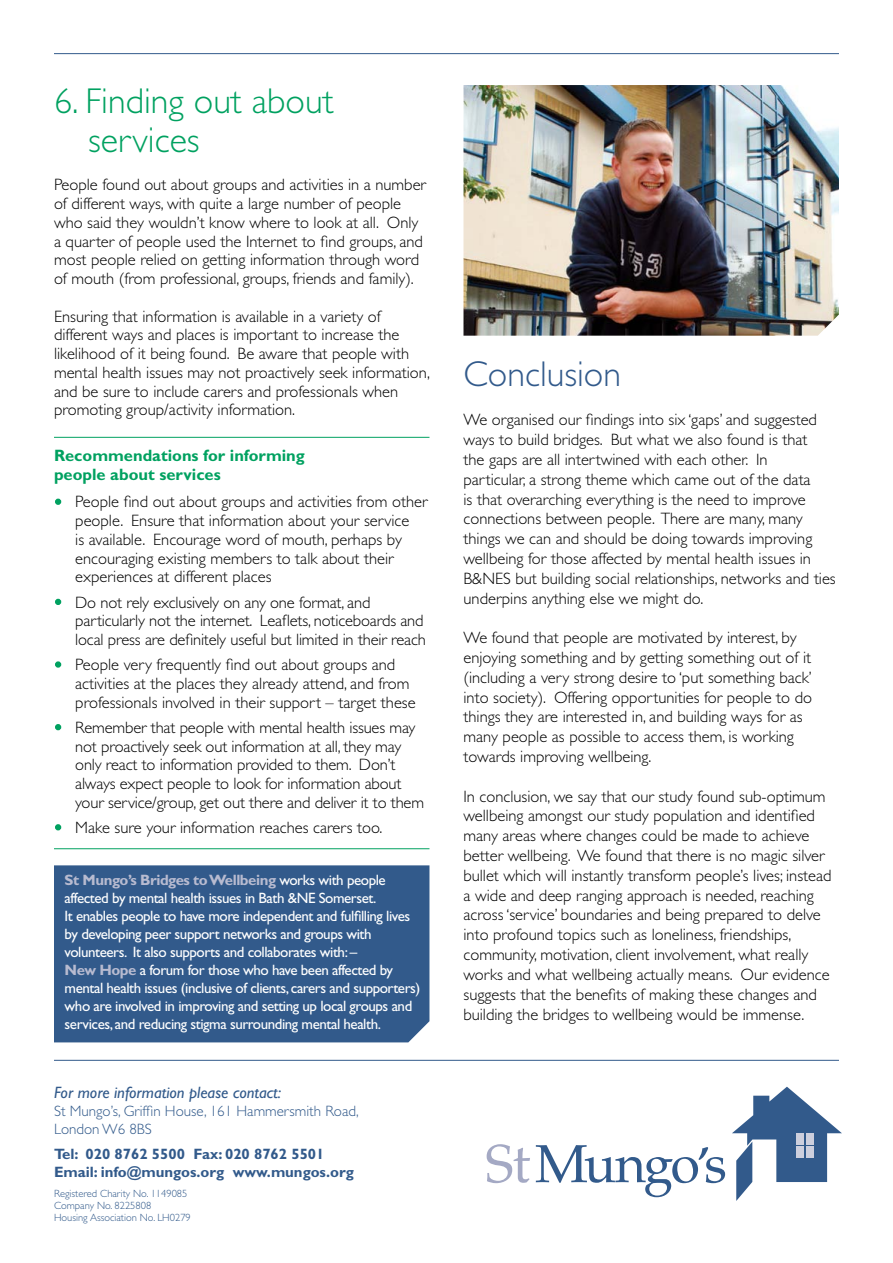
<style>
.page{position:relative;width:893px;height:1263px;background:#fff}
.page>*{position:absolute;margin:0;border:0;box-sizing:border-box;transform-origin:0 0}
.t1{font:300 36px/39px "Gill Sans";color:#00a160}
.t2{font:300 36px "Gill Sans";color:#325a8b}
.t3{font:300 16.5px/19.8px "Gill Sans";color:#000}
.t4{font:700 16.5px/18.8px "Gill Sans";color:#00a160}
.t5{font:italic 16.5px "Gill Sans";color:#325a8b}
.t6{font:15px/18px "Gill Sans";letter-spacing:-.03em;color:#fff}
.t7{font:700 15px/18px "Gill Sans";color:#325a8b}
.t8{font:300 15px/18px "Gill Sans";color:#325a8b}
.t9{font:300 10.5px "Gill Sans";color:#325a8b}
.s1{color:#00a160}
.s2{font-weight:700;color:#b8bbd0}
</style>
<div class="page">
<svg style="left:55px;top:499px;width:6px;height:6px"></svg>
<svg style="left:55px;top:599px;width:6px;height:6px"></svg>
<div style="left:55px;top:661px;width:6px;height:7px;border:2px solid #00a160;border-radius:50%"></div>
<svg style="left:55px;top:724px;width:6px;height:6px"></svg>
<svg style="left:55px;top:824px;width:6px;height:6px"></svg>
<hr style="left:54px;top:53px;width:785px;height:1px;background:#325a8b">
<hr style="left:54px;top:437px;width:375px;height:1px;background:#00a160">
<hr style="left:54px;top:848px;width:375px;height:1px;background:#00a160">
<img style="left:463px;top:85px;width:376px;height:251px">
<svg style="left:487px;top:1144px;width:43px;height:39px"></svg>
<svg style="left:536px;top:1145px;width:189px;height:52px"></svg>
<svg style="left:732px;top:1087px;width:110px;height:114px"></svg>
<hr style="left:54px;top:1060px;width:785px;height:1px;background:#325a8b">
<div style="left:54px;top:865px;width:375px;height:177px;background:#325a8b"></div>
<p class="t1" style="left:88px;top:81px;width:247px;text-indent:-34px">6. Finding out about services</p>
<p class="t3" style="left:54px;top:175px;width:374px;line-height:18.8px">People found out about groups and activities in a number of different ways, with quite a large number of people who said they wouldn’t know where to look at all. Only a quarter of people used the Internet to find groups, and most people relied on getting information through word of mouth (from professional, groups, friends and family).</p>
<p class="t3" style="left:54px;top:307px;width:377px;line-height:18.8px">Ensuring that information is available in a variety of different ways and places is important to increase the likelihood of it being found. Be aware that people with mental health issues may not proactively seek information, and be sure to include carers and professionals when promoting group/activity information.</p>
<p class="t4" style="left:54px;top:446px;width:252px">Recommendations for informing people about services</p>
<p class="t3" style="left:75px;top:492px;width:354px;line-height:18.8px;text-indent:-21px"><span class="s1">•</span> People find out about groups and activities from other people. Ensure that information about your service<br>is available. Encourage word of mouth, perhaps by encouraging existing members to talk about their experiences at different places</p>
<p class="t3" style="left:75px;top:593px;width:352px;line-height:18.8px;text-indent:-21px"><span class="s1">•</span> Do not rely exclusively on any one format, and particularly not the internet. Leaflets, noticeboards and local press are definitely useful but limited in their reach</p>
<p class="t3" style="left:75px;top:655px;width:342px;line-height:18.8px;text-indent:-21px"><span class="s1">•</span> People very frequently find out about groups and activities at the places they already attend, and from professionals involved in their support – target these</p>
<p class="t3" style="left:75px;top:718px;width:350px;line-height:18.8px;text-indent:-21px"><span class="s1">•</span> Remember that people with mental health issues may not proactively seek out information at all, they may only react to information provided to them. Don’t always expect people to look for information about your service/group, get out there and deliver it to them</p>
<p class="t3" style="left:54px;top:817px;width:330px"><span class="s1">•</span> Make sure your information reaches carers too.</p>
<p class="t6" style="left:65px;top:871px;width:347px"><span class="s2">St Mungo’s Bridges to Wellbeing</span> works with people affected by mental health issues in Bath &amp;NE Somerset.<br>It enables people to have more independent and fulfilling lives by developing peer support networks and groups with volunteers. It also supports and collaborates with: –</p>
<p class="t6" style="left:65px;top:961px;width:357px"><span class="s2">New Hope</span> a forum for those who have been affected by mental health issues (inclusive of clients, carers and supporters) who are involved in improving and setting up local groups and services, and reducing stigma surrounding mental health.</p>
<p class="t5" style="left:54px;top:1083px;width:229px">For more information please contact:</p>
<p class="t8" style="left:54px;top:1102px;width:306px">St Mungo’s, Griffin House, 161 Hammersmith Road,<br>London W6 8BS</p>
<p class="t7" style="left:54px;top:1144px;width:301px">Tel: 020 8762 5500 Fax: 020 8762 5501<br>Email: info@mungos.org www.mungos.org</p>
<p class="t9" style="left:54px;top:1187px;width:135px">Registered Charity No. 1149085</p>
<p class="t9" style="left:54px;top:1199px;width:99px">Company No. 8225808</p>
<p class="t9" style="left:54px;top:1211px;width:138px">Housing Association No. LH0279</p>
<p class="t2" style="left:463px;top:353px;width:159px">Conclusion</p>
<p class="t3" style="left:463px;top:410px;width:374px">We organised our findings into six ‘gaps’ and suggested ways to build bridges. But what we also found is that<br>the gaps are all intertwined with each other. In<br>particular, a strong theme which came out of the data<br>is that overarching everything is the need to improve connections between people. There are many, many things we can and should be doing towards improving wellbeing for those affected by mental health issues in B&amp;NES but building social relationships, networks and ties underpins anything else we might do.</p>
<p class="t3" style="left:463px;top:628px;width:350px">We found that people are motivated by interest, by enjoying something and by getting something out of it (including a very strong desire to ‘put something back’ into society). Offering opportunities for people to do things they are interested in, and building ways for as many people as possible to access them, is working towards improving wellbeing.</p>
<p class="t3" style="left:463px;top:786px;width:370px">In conclusion, we say that our study found sub-optimum wellbeing amongst our study population and identified many areas where changes could be made to achieve better wellbeing. We found that there is no magic silver bullet which will instantly transform people’s lives; instead a wide and deep ranging approach is needed, reaching across ‘service’ boundaries and being prepared to delve into profound topics such as loneliness, friendships, community, motivation, client involvement, what really works and what wellbeing actually means. Our evidence suggests that the benefits of making these changes and building the bridges to wellbeing would be immense.</p>
</div>
